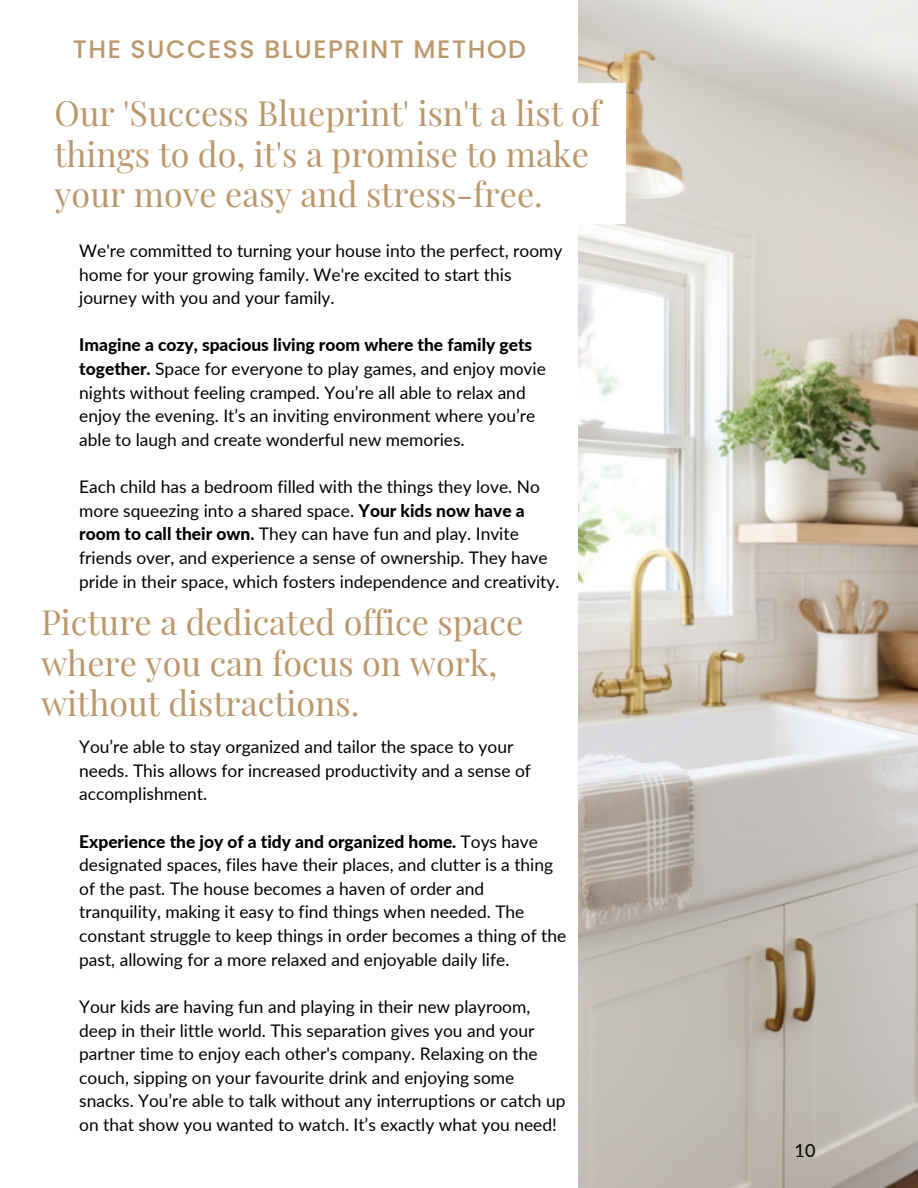
<style>
.page{position:relative;width:918px;height:1188px;background:#fff}
.page>*{position:absolute;margin:0;border:0;box-sizing:border-box;transform-origin:0 0}
.t1{font:34.05px/40.5px "Playfair Display";color:#bb986c}
.t2{font:500 25.2px "Poppins";letter-spacing:.06em;color:#bb986c}
.t3{font:18px "Lato";color:#000}
.t4{font:17.4px/23.7px "Lato";color:#000}
.s1{font-weight:800}
</style>
<div class="page">
<img style="left:578px;top:0;width:340px;height:1188px">
<div style="left:0;top:83px;width:625px;height:141px;background:#fff"></div>
<h2 class="t2" style="left:73px;top:32px;width:455px">THE SUCCESS BLUEPRINT METHOD</h2>
<h1 class="t1" style="left:54px;top:92px;width:548px">Our 'Success Blueprint' isn't a list of things to do, it's a promise to make your move easy and stress-free.</h1>
<p class="t4" style="left:79px;top:238px;width:485px">We're committed to turning your house into the perfect, roomy home for your growing family. We're excited to start this journey with you and your family.</p>
<p class="t4" style="left:79px;top:333px;width:468px"><span class="s1">Imagine a cozy, spacious living room where the family gets together.</span> Space for everyone to play games, and enjoy movie nights without feeling cramped. You’re all able to relax and enjoy the evening. It’s an inviting environment where you’re able to laugh and create wonderful new memories.</p>
<p class="t4" style="left:79px;top:475px;width:482px">Each child has a bedroom filled with the things they love. No more squeezing into a shared space. <span class="s1">Your kids now have a room to call their own.</span> They can have fun and play. Invite friends over, and experience a sense of ownership. They have pride in their space, which fosters independence and creativity.</p>
<h1 class="t1" style="left:41px;top:601px;width:484px">Picture a dedicated office space where you can focus on work, without distractions.</h1>
<p class="t4" style="left:79px;top:734px;width:453px">You’re able to stay organized and tailor the space to your needs. This allows for increased productivity and a sense of accomplishment.</p>
<p class="t4" style="left:79px;top:829px;width:489px"><span class="s1">Experience the joy of a tidy and organized home.</span> Toys have designated spaces, files have their places, and clutter is a thing of the past. The house becomes a haven of order and tranquility, making it easy to find things when needed. The constant struggle to keep things in order becomes a thing of the past, allowing for a more relaxed and enjoyable daily life.</p>
<p class="t4" style="left:79px;top:994px;width:488px">Your kids are having fun and playing in their new playroom, deep in their little world. This separation gives you and your partner time to enjoy each other's company. Relaxing on the couch, sipping on your favourite drink and enjoying some snacks. You’re able to talk without any interruptions or catch up on that show you wanted to watch. It’s exactly what you need!</p>
<p class="t3" style="left:795px;top:1139px;width:22px">10</p>
</div>
